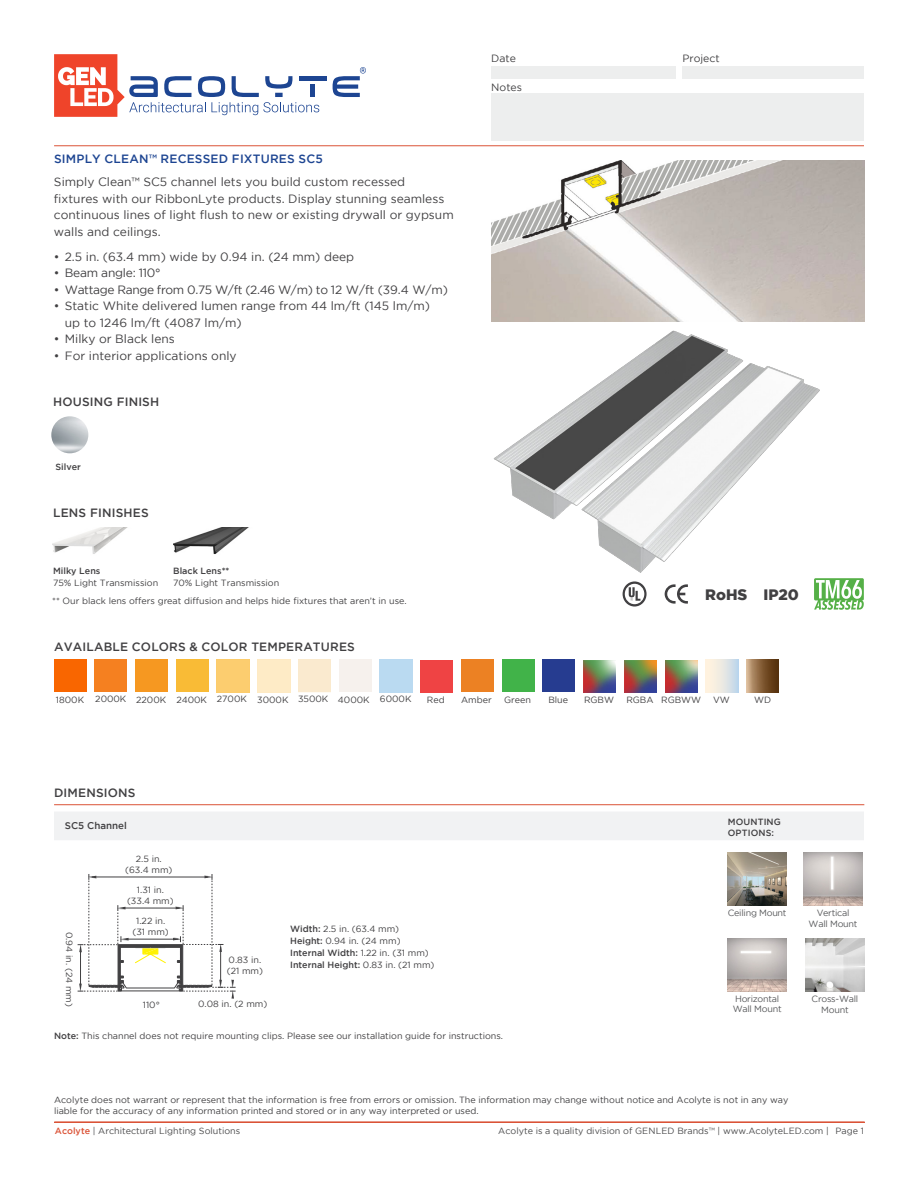
<style>
.page{position:relative;width:918px;height:1188px;background:#fff}
.page>*{position:absolute;margin:0;border:0;box-sizing:border-box;transform-origin:0 0}
.t1{font:900 15.15px "Gotham";color:#414042}
.t2{font:12px/16.5px "Gotham";color:#414042}
.t3{font:500 12px "Gotham";letter-spacing:.015em;color:#414042}
.t4{font:12px "Gotham";letter-spacing:-.03em;color:#414042}
.t5{font:500 12px "Gotham";letter-spacing:.015em;color:#1d4592}
.t6{font:12px "Gotham";letter-spacing:-.02em;color:#414042}
.t7{font:10.5px "Gotham";color:#414042}
.t8{font:500 9.75px "Gotham";color:#414042}
.t9{font:9px/12px "Gotham";color:#414042}
.t10{font:9px "Gotham";color:#4a4a4b}
.t11{font:9px/10.5px "Gotham";letter-spacing:-.025em;color:#58595b;text-align:center}
.t12{font:500 9px/10.5px "Gotham";letter-spacing:.015em;color:#414042}
.s1{font-weight:500}
.s2{font-weight:700}
.s3{font-weight:500;color:#db5337}
.s4{color:#58595b}
</style>
<div class="page">
<div style="left:491px;top:66px;width:185px;height:12px;background:#edeeee"></div>
<div style="left:682px;top:66px;width:182px;height:12px;background:#edeeee"></div>
<div style="left:491px;top:93px;width:373px;height:47px;background:#edeeee"></div>
<hr style="left:54px;top:146px;width:810px;height:1px;background:#db5336">
<svg style="left:54px;top:54px;width:265px;height:63px"></svg>
<div style="left:310px;top:85px;width:5px;height:12px;background:#1d4592"></div>
<hr style="left:299px;top:76px;width:27px;height:4px;background:#1d4592">
<svg style="left:333px;top:67px;width:33px;height:30px"></svg>
<hr style="left:54px;top:1122px;width:811px;height:1px;background:#db5337">
<div style="left:54px;top:660px;width:32px;height:32px;background:#f96600"></div>
<div style="left:95px;top:660px;width:32px;height:32px;background:#f58020"></div>
<div style="left:135px;top:660px;width:33px;height:32px;background:#f69821"></div>
<div style="left:176px;top:660px;width:33px;height:32px;background:#f9bb36"></div>
<div style="left:339px;top:660px;width:32px;height:32px;background:#f6f1ed"></div>
<div style="left:421px;top:660px;width:32px;height:32px;background:#ef4344"></div>
<div style="left:502px;top:660px;width:32px;height:32px;background:#41b349"></div>
<div style="left:543px;top:660px;width:32px;height:32px;background:#263c90"></div>
<div style="left:461px;top:660px;width:33px;height:32px;background:#ec8123"></div>
<div style="left:706px;top:660px;width:32px;height:32px;background:linear-gradient(to right,#fff7dd,#c7d9ea)"></div>
<img style="left:746px;top:660px;width:33px;height:32px">
<img style="left:584px;top:660px;width:32px;height:32px">
<img style="left:624px;top:660px;width:33px;height:32px">
<img style="left:665px;top:660px;width:32px;height:32px">
<img style="left:491px;top:161px;width:373px;height:161px">
<img style="left:493px;top:330px;width:327px;height:243px">
<svg style="left:78px;top:874px;width:158px;height:125px"></svg>
<img style="left:173px;top:528px;width:75px;height:26px">
<img style="left:52px;top:528px;width:75px;height:26px">
<img style="left:51px;top:416px;width:37px;height:37px;border-radius:19px">
<img style="left:728px;top:853px;width:59px;height:53px">
<img style="left:728px;top:939px;width:59px;height:53px">
<img style="left:804px;top:853px;width:59px;height:53px">
<img style="left:806px;top:939px;width:58px;height:53px">
<hr style="left:54px;top:804px;width:810px;height:1px;background:#db5336">
<div style="left:54px;top:812px;width:810px;height:28px;background:#f1f2f3"></div>
<svg style="left:665px;top:584px;width:23px;height:20px"></svg>
<svg style="left:623px;top:581px;width:24px;height:26px"></svg>
<svg style="left:814px;top:578px;width:50px;height:32px"></svg>
<h2 class="t5" style="left:54px;top:152px;width:270px">SIMPLY CLEAN™ RECESSED FIXTURES SC5</h2>
<h2 class="t2" style="left:54px;top:174px;width:401px">Simply Clean™ SC5 channel lets you build custom recessed<br>fixtures with our RibbonLyte products. Display stunning seamless continuous lines of light flush to new or existing drywall or gypsum walls and ceilings.</h2>
<h2 class="t2" style="left:54px;top:248px;width:302px">• 2.5 in. (63.4 mm) wide by 0.94 in. (24 mm) deep</h2>
<h2 class="t6" style="left:54px;top:266px;width:108px">• Beam angle: 110°</h2>
<h2 class="t4" style="left:54px;top:283px;width:396px">• Wattage Range from 0.75 W/ft (2.46 W/m) to 12 W/ft (39.4 W/m)</h2>
<h2 class="t2" style="left:65px;top:298px;width:367px;text-indent:-11px">• Static White delivered lumen range from 44 lm/ft (145 lm/m) up to 1246 lm/ft (4087 lm/m)</h2>
<h2 class="t2" style="left:54px;top:331px;width:122px">• Milky or Black lens</h2>
<h2 class="t2" style="left:54px;top:347px;width:184px">• For interior applications only</h2>
<h2 class="t3" style="left:53px;top:395px;width:108px">HOUSING FINISH</h2>
<p class="t12" style="left:55px;top:461px;width:27px">Silver</p>
<h2 class="t3" style="left:53px;top:506px;width:97px">LENS FINISHES</h2>
<p class="t12" style="left:53px;top:566px;width:49px">Milky Lens</p>
<p class="t9" style="left:53px;top:577px;width:107px">75% Light Transmission</p>
<p class="t9" style="left:173px;top:565px;width:108px"><span class="s1">Black Lens</span><span class="s2">**<br></span>70% Light Transmission</p>
<p class="t9" style="left:52px;top:595px;width:356px">** Our black lens offers great diffusion and helps hide fixtures that aren’t in use.</p>
<h2 class="t3" style="left:54px;top:640px;width:302px">AVAILABLE COLORS &amp; COLOR TEMPERATURES</h2>
<p class="t7" style="left:491px;top:53px;width:26px">Date</p>
<p class="t7" style="left:491px;top:82px;width:32px">Notes</p>
<p class="t7" style="left:682px;top:53px;width:39px">Project</p>
<h1 class="t1" style="left:705px;top:585px;width:95px">RoHS IP20</h1>
<p class="t9" style="left:56px;top:693px;width:357px">1800K 2000K 2200K 2400K 2700K 3000K 3500K 4000K 6000K</p>
<p class="t9" style="left:427px;top:693px;width:19px">Red</p>
<p class="t9" style="left:461px;top:693px;width:32px">Amber</p>
<p class="t9" style="left:504px;top:693px;width:28px">Green</p>
<p class="t9" style="left:548px;top:693px;width:21px">Blue</p>
<p class="t9" style="left:584px;top:693px;width:32px">RGBW</p>
<p class="t9" style="left:626px;top:693px;width:76px">RGBA RGBWW</p>
<p class="t9" style="left:713px;top:693px;width:18px">VW</p>
<p class="t9" style="left:754px;top:693px;width:19px">WD</p>
<h2 class="t3" style="left:54px;top:786px;width:83px">DIMENSIONS</h2>
<p class="t8" style="left:65px;top:820px;width:64px">SC5 Channel</p>
<p class="t12" style="left:728px;top:817px;width:55px">MOUNTING<br>OPTIONS:</p>
<p class="t9" style="left:76px;top:932px;width:77px;rotate:90deg">0.94 in. (24 mm)</p>
<p class="t9" style="left:125px;top:854px;width:49px;line-height:10.5px;text-align:center">2.5 in. (63.4 mm)</p>
<p class="t9" style="left:127px;top:885px;width:48px;line-height:10.5px;text-align:center">1.31 in. (33.4 mm)</p>
<p class="t9" style="left:133px;top:916px;width:38px;line-height:10.5px;text-align:center">1.22 in. (31 mm)</p>
<p class="t9" style="left:143px;top:999px;width:19px">110°</p>
<p class="t9" style="left:227px;top:954px;width:38px;line-height:10.5px">0.83 in. (21 mm)</p>
<p class="t9" style="left:198px;top:997px;width:71px">0.08 in. (2 mm)</p>
<p class="t9" style="left:290px;top:922px;width:146px"><span class="s1">Width:</span> 2.5 in. (63.4 mm)<br><span class="s1">Height:</span> 0.94 in. (24 mm)<br><span class="s1">Internal Width:</span> 1.22 in. (31 mm)<br><span class="s1">Internal Height:</span> 0.83 in. (21 mm)</p>
<p class="t9" style="left:54px;top:1030px;width:451px"><span class="s1">Note:</span> This channel does not require mounting clips. Please see our installation guide for instructions.</p>
<p class="t11" style="left:728px;top:907px;width:60px">Ceiling Mount</p>
<p class="t11" style="left:733px;top:993px;width:50px;text-align:left">Horizontal<br>Wall Mount</p>
<p class="t11" style="left:809px;top:908px;width:50px">Vertical<br>Wall Mount</p>
<p class="t11" style="left:812px;top:994px;width:48px">Cross-Wall<br>Mount</p>
<p class="t9" style="left:54px;top:1095px;width:736px;line-height:10.8px">Acolyte does not warrant or represent that the information is free from errors or omission. The information may change without notice and Acolyte is not in any way liable for the accuracy of any information printed and stored or in any way interpreted or used.</p>
<p class="t10" style="left:55px;top:1126px;width:187px"><span class="s3">Acolyte</span> | Architectural Lighting Solutions</p>
<p class="t10" style="left:498px;top:1126px;width:367px">Acolyte is a quality division of GENLED Brands<span class="s4">™</span> | www.AcolyteLED.com | Page 1</p>
</div>
